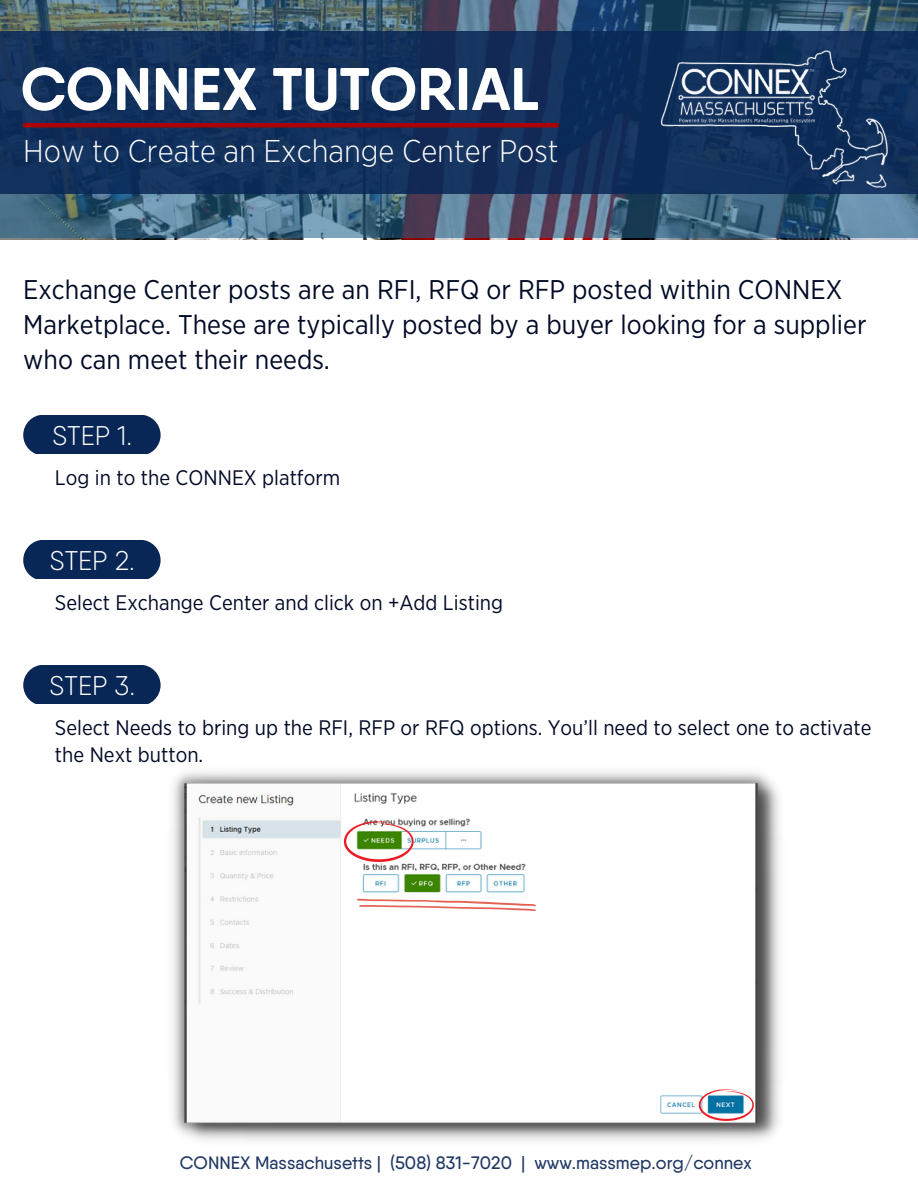
<style>
.page{position:relative;width:918px;height:1188px;background:#fff}
.page>*{position:absolute;margin:0;border:0;box-sizing:border-box;transform-origin:0 0}
.t1{font:700 60px "Qanelas Soft";color:#fff}
.t2{font:300 31.5px "Gotham Narrow";color:#fff}
.t3{font:27px/34.8px "Gotham Narrow";color:#010a26}
.t4{font:300 27px "Qanelas Soft";color:#fff}
.t5{font:21px/27px "Gotham Narrow";color:#010a26}
.t6{font:500 18px "Qanelas Soft";color:#203864}
</style>
<div class="page">
<svg style="left:0;top:0;width:918px;height:238px;background:#4a677d"></svg>
<div style="left:0;top:31px;width:918px;height:162px;background:#13305b"></div>
<hr style="left:23px;top:123px;width:536px;height:4px;background:#ac0000">
<div style="left:23px;top:415px;width:138px;height:38px;background:#092756"></div>
<div style="left:23px;top:540px;width:138px;height:38px;background:#092756"></div>
<div style="left:23px;top:665px;width:138px;height:38px;background:#092756"></div>
<img style="left:172px;top:771px;width:608px;height:370px">
<svg style="left:344px;top:821px;width:70px;height:41px"></svg>
<svg style="left:357px;top:899px;width:179px;height:12px"></svg>
<svg style="left:699px;top:1089px;width:55px;height:32px"></svg>
<img style="left:661px;top:49px;width:227px;height:139px">
<h1 class="t1" style="left:21px;top:51px;width:520px">CONNEX TUTORIAL</h1>
<h2 class="t2" style="left:23px;top:136px;width:537px">How to Create an Exchange Center Post</h2>
<p class="t3" style="left:23px;top:274px;width:845px">Exchange Center posts are an RFI, RFQ or RFP posted within CONNEX<br>Marketplace. These are typically posted by a buyer looking for a supplier who can meet their needs.</p>
<p class="t4" style="left:52px;top:419px;width:81px">STEP 1.</p>
<p class="t5" style="left:55px;top:465px;width:287px">Log in to the CONNEX platform</p>
<p class="t4" style="left:50px;top:544px;width:87px">STEP 2.</p>
<p class="t5" style="left:55px;top:590px;width:450px">Select Exchange Center and click on +Add Listing</p>
<p class="t4" style="left:50px;top:669px;width:87px">STEP 3.</p>
<p class="t5" style="left:55px;top:715px;width:818px">Select Needs to bring up the RFI, RFP or RFQ options. You’ll need to select one to activate the Next button.</p>
<p class="t6" style="left:180px;top:1152px;width:573px">CONNEX Massachusetts | (508) 831-7020 | www.massmep.org/connex</p>
</div>
